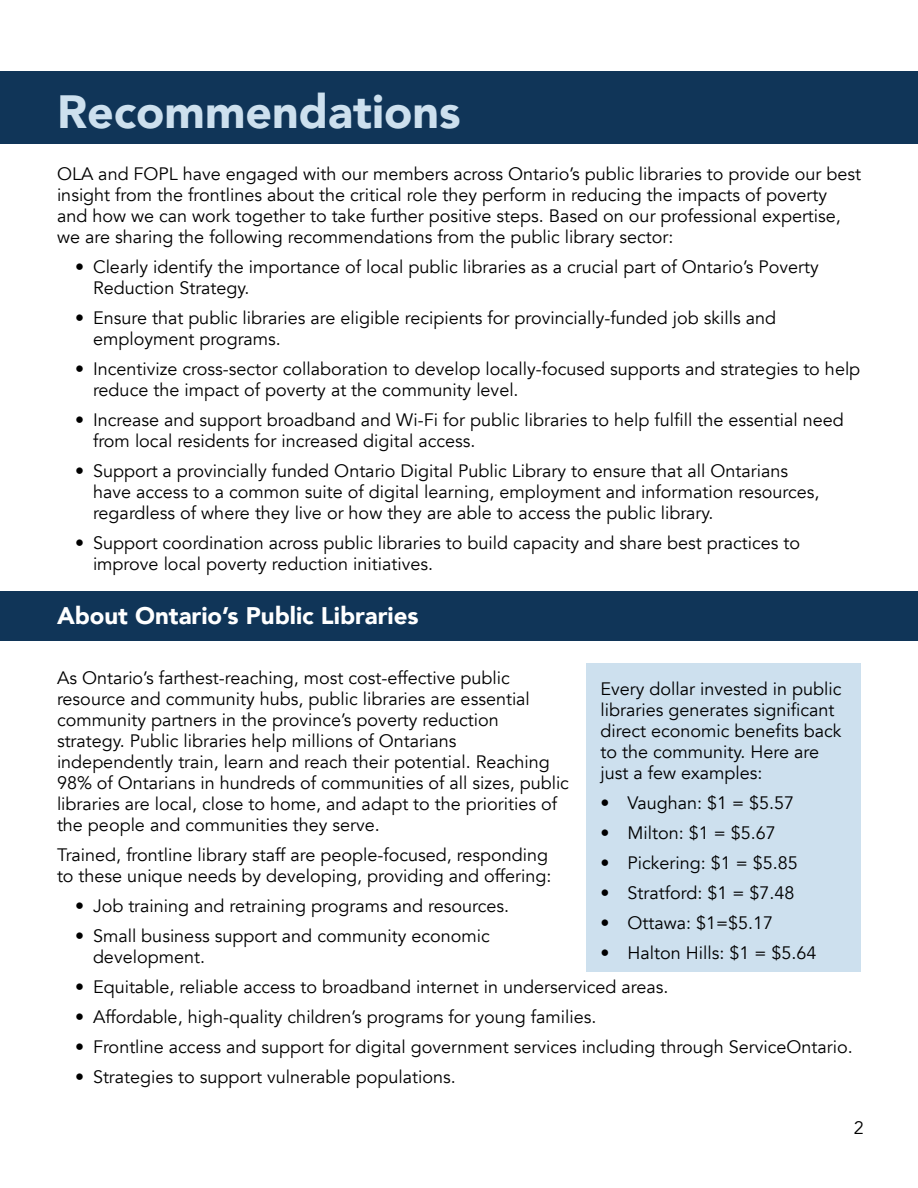
<style>
.page{position:relative;width:918px;height:1188px;background:#fff}
.page>*{position:absolute;margin:0;border:0;box-sizing:border-box;transform-origin:0 0}
.t1{font:900 46.5px "Avenir";color:#cde0ee}
.t2{font:900 24px "Avenir";color:#fff}
.t3{font:18px/21px "Avenir";color:#000}
</style>
<div class="page">
<div style="left:0;top:591px;width:918px;height:49px;background:#103558"></div>
<div style="left:587px;top:663px;width:274px;height:309px;background:#cde0ee"></div>
<div style="left:0;top:72px;width:918px;height:72px;background:#103558"></div>
<h1 class="t1" style="left:57px;top:81px;width:405px">Recommendations</h1>
<p class="t3" style="left:57px;top:164px;width:806px">OLA and FOPL have engaged with our members across Ontario’s public libraries to provide our best insight from the frontlines about the critical role they perform in reducing the impacts of poverty and how we can work together to take further positive steps. Based on our professional expertise, we are sharing the following recommendations from the public library sector:</p>
<p class="t3" style="left:93px;top:257px;width:727px;text-indent:-18px">• Clearly identify the importance of local public libraries as a crucial part of Ontario’s Poverty<br>Reduction Strategy.</p>
<p class="t3" style="left:93px;top:308px;width:685px;text-indent:-18px">• Ensure that public libraries are eligible recipients for provincially-funded job skills and employment programs.</p>
<p class="t3" style="left:93px;top:359px;width:769px;text-indent:-18px">• Incentivize cross-sector collaboration to develop locally-focused supports and strategies to help reduce the impact of poverty at the community level.</p>
<p class="t3" style="left:93px;top:410px;width:752px;text-indent:-18px">• Increase and support broadband and Wi-Fi for public libraries to help fulfill the essential need from local residents for increased digital access.</p>
<p class="t3" style="left:93px;top:461px;width:728px;text-indent:-18px">• Support a provincially funded Ontario Digital Public Library to ensure that all Ontarians have access to a common suite of digital learning, employment and information resources, regardless of where they live or how they are able to access the public library.</p>
<p class="t3" style="left:93px;top:533px;width:709px;text-indent:-18px">• Support coordination across public libraries to build capacity and share best practices to improve local poverty reduction initiatives.</p>
<h2 class="t2" style="left:57px;top:600px;width:363px">About Ontario’s Public Libraries</h2>
<p class="t3" style="left:57px;top:668px;width:514px">As Ontario’s farthest-reaching, most cost-effective public resource and community hubs, public libraries are essential community partners in the province’s poverty reduction strategy. Public libraries help millions of Ontarians independently train, learn and reach their potential. Reaching 98% of Ontarians in hundreds of communities of all sizes, public libraries are local, close to home, and adapt to the priorities of the people and communities they serve.</p>
<p class="t3" style="left:57px;top:845px;width:496px">Trained, frontline library staff are people-focused, responding to these unique needs by developing, providing and offering:</p>
<p class="t3" style="left:75px;top:896px;width:436px">• Job training and retraining programs and resources.</p>
<p class="t3" style="left:93px;top:926px;width:398px;text-indent:-18px">• Small business support and community economic development.</p>
<p class="t3" style="left:75px;top:977px;width:595px">• Equitable, reliable access to broadband internet in underserviced areas.</p>
<p class="t3" style="left:75px;top:1007px;width:523px">• Affordable, high-quality children’s programs for young families.</p>
<p class="t3" style="left:75px;top:1037px;width:779px">• Frontline access and support for digital government services including through ServiceOntario.</p>
<p class="t3" style="left:75px;top:1067px;width:382px">• Strategies to support vulnerable populations.</p>
<p class="t3" style="left:600px;top:678px;width:243px">Every dollar invested in public libraries generates significant direct economic benefits back to the community. Here are just a few examples:</p>
<p class="t3" style="left:600px;top:792px;width:195px">• Vaughan: $1 = $5.57</p>
<p class="t3" style="left:600px;top:822px;width:177px">• Milton: $1 = $5.67</p>
<p class="t3" style="left:600px;top:852px;width:199px">• Pickering: $1 = $5.85</p>
<p class="t3" style="left:600px;top:882px;width:195px">• Stratford: $1 = $7.48</p>
<p class="t3" style="left:600px;top:912px;width:174px">• Ottawa: $1=$5.17</p>
<p class="t3" style="left:600px;top:942px;width:217px">• Halton Hills: $1 = $5.64</p>
<p class="t3" style="left:854px;top:1118px;width:12px">2</p>
</div>
